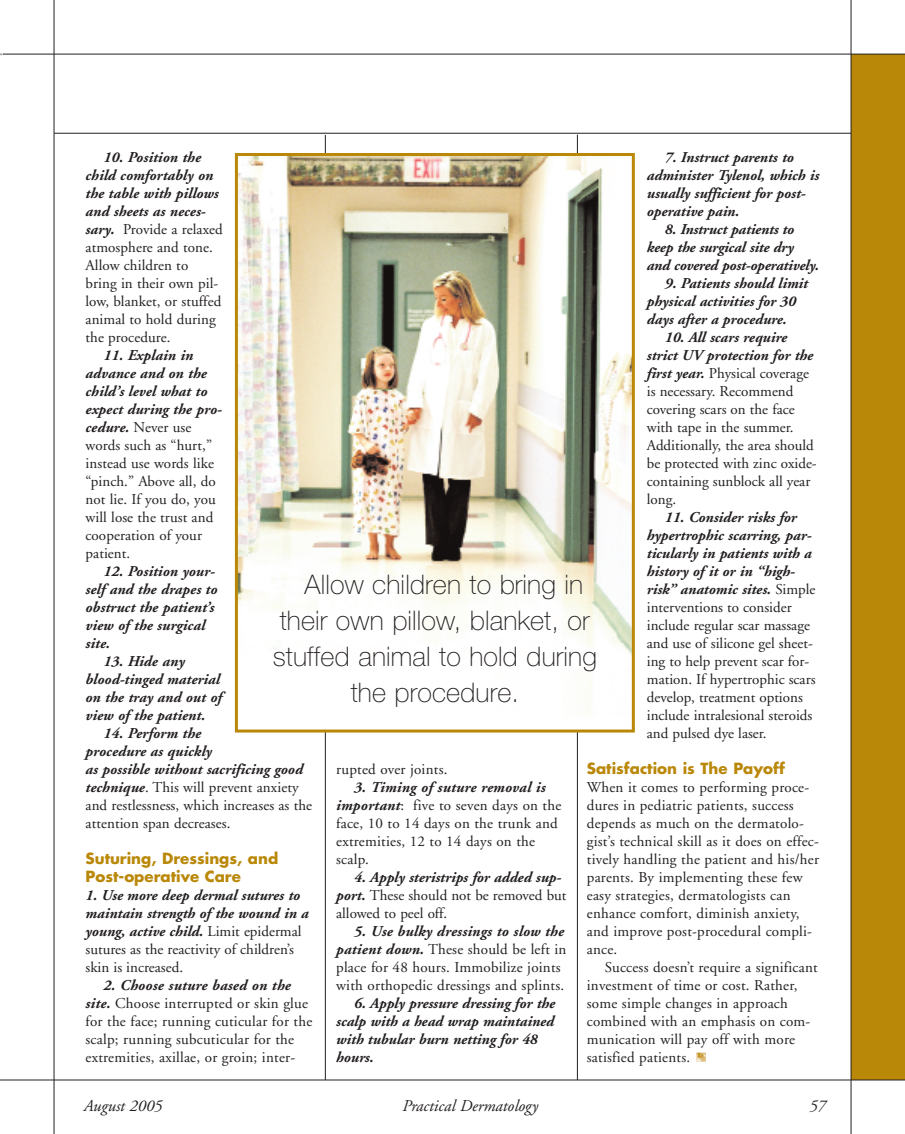
<style>
.page{position:relative;width:905px;height:1134px;background:#fff}
.page>*{position:absolute;margin:0;border:0;box-sizing:border-box;transform-origin:0 0}
.t1{font:100 27px "Helvetica Neue";letter-spacing:.005em;color:#231f20}
.t2{font:italic 16.5px "Adobe Garamond";color:#231f20}
.t3{font:15px/18px "Adobe Garamond";letter-spacing:.01em;color:#231f20}
.t4{font:italic 700 15px/18px "Adobe Garamond";color:#231f20}
.t5{font:700 15px/18px "Futura";color:#ba8808}
.s1{font-weight:700;font-style:italic}
.s2{font-weight:400;font-style:normal}
</style>
<div class="page">
<div style="left:850px;top:54px;width:54px;height:1026px;background:linear-gradient(to right,#ba8808,#ba8808)"></div>
<hr style="left:850px;top:0;width:1px;height:1134px;background:#231f20">
<svg style="left:696px;top:1052px;width:9px;height:10px"></svg>
<hr style="left:325px;top:135px;width:1px;height:945px;background:#231f20">
<hr style="left:577px;top:135px;width:1px;height:945px;background:#231f20">
<hr style="left:3px;top:54px;width:901px;height:1px;background:#231f20">
<hr style="left:0;top:1080px;width:904px;height:1px;background:#231f20">
<hr style="left:54px;top:133px;width:796px;height:1px;background:#231f20">
<hr style="left:54px;top:0;width:1px;height:1134px;background:#231f20">
<img style="left:239px;top:157px;width:391px;height:572px">
<div style="left:235px;top:153px;width:399px;height:580px;border:3px solid #ba8808"></div>
<p class="t3" style="left:86px;top:150px;width:139px;text-indent:18px"><span class="s1">10. Position the child comfortably on the table with pillows and sheets as neces&shy;sary.</span> Provide a relaxed atmosphere and tone.<br>Allow children to bring in their own pil&shy;low, blanket, or stuffed animal to hold during the procedure.</p>
<p class="t3" style="left:85px;top:348px;width:138px;text-indent:18px"><span class="s1">11. Explain in advance and on the child’s level what to expect during the pro&shy;cedure.</span> Never use words such as “hurt,” instead use words like “pinch.” Above all, do not lie. If you do, you will lose the trust and cooperation of your patient.</p>
<p class="t4" style="left:86px;top:564px;width:133px;text-indent:18px">12. Position your&shy;self and the drapes to obstruct the patient’s view of the surgical site.</p>
<p class="t4" style="left:86px;top:654px;width:138px;text-indent:18px">13. Hide any blood-tinged material on the tray and out of view of the patient.</p>
<p class="t3" style="left:85px;top:726px;width:228px;text-indent:18px"><span class="s1">14. Perform the<br>procedure as quickly<br>as possible without sacrificing good technique</span>. This will prevent anxiety and restlessness, which increases as the attention span decreases.</p>
<p class="t5" style="left:86px;top:851px;width:194px">Suturing, Dressings, and<br>Post-operative Care</p>
<p class="t4" style="left:85px;top:888px;width:225px">1. Use more deep dermal sutures to maintain strength of the wound in a young, active child. <span class="s2">Limit epidermal sutures as the reactivity of children’s skin is increased.</span></p>
<p class="t3" style="left:86px;top:978px;width:228px;text-indent:18px"><span class="s1">2. Choose suture based on the site.</span> Choose interrupted or skin glue for the face; running cuticular for the scalp; running subcuticular for the extremities, axillae, or groin; inter-</p>
<p class="t4" style="left:646px;top:150px;width:174px;text-indent:18px">7. Instruct parents to administer Tylenol, which is usually sufficient for post&shy;operative pain.</p>
<p class="t4" style="left:646px;top:222px;width:174px;text-indent:18px">8. Instruct patients to keep the surgical site dry and covered post-operatively.</p>
<p class="t4" style="left:646px;top:276px;width:163px;text-indent:18px">9. Patients should limit physical activities for 30 days after a procedure.</p>
<p class="t3" style="left:646px;top:330px;width:171px;text-indent:18px"><span class="s1">10. All scars require strict UV protection for the first year.</span> Physical coverage is necessary. Recommend covering scars on the face with tape in the summer.<br>Additionally, the area should be protected with zinc oxide&shy;containing sunblock all year long.</p>
<p class="t3" style="left:646px;top:510px;width:170px;text-indent:18px"><span class="s1">11. Consider risks for hypertrophic scarring, par&shy;ticularly in patients with a history of it or in “high&shy;risk” anatomic sites.</span> Simple interventions to consider include regular scar massage and use of silicone gel sheet&shy;ing to help prevent scar for&shy;mation. If hypertrophic scars develop, treatment options include intralesional steroids and pulsed dye laser.</p>
<p class="t5" style="left:587px;top:761px;width:199px">Satisfaction is The Payoff</p>
<p class="t3" style="left:587px;top:780px;width:234px">When it comes to performing proce&shy;dures in pediatric patients, success depends as much on the dermatolo&shy;gist’s technical skill as it does on effec&shy;tively handling the patient and his/her parents. By implementing these few easy strategies, dermatologists can enhance comfort, diminish anxiety, and improve post-procedural compli&shy;ance.</p>
<p class="t3" style="left:587px;top:960px;width:232px;text-indent:18px">Success doesn’t require a significant investment of time or cost. Rather, some simple changes in approach combined with an emphasis on com&shy;munication will pay off with more satisfied patients.</p>
<h1 class="t1" style="left:304px;top:575px;width:280px">Allow children to bring in</h1>
<h1 class="t1" style="left:280px;top:611px;width:311px">their own pillow, blanket, or</h1>
<h1 class="t1" style="left:273px;top:647px;width:325px">stuffed animal to hold during</h1>
<h1 class="t1" style="left:351px;top:683px;width:170px">the procedure.</h1>
<p class="t3" style="left:336px;top:762px;width:113px">rupted over joints.</p>
<p class="t3" style="left:336px;top:780px;width:227px;text-indent:18px"><span class="s1">3. Timing of suture removal is important</span>: five to seven days on the face, 10 to 14 days on the trunk and extremities, 12 to 14 days on the scalp.</p>
<p class="t3" style="left:336px;top:870px;width:232px;text-indent:18px"><span class="s1">4. Apply steristrips for added sup&shy;port.</span> These should not be removed but allowed to peel off.</p>
<p class="t3" style="left:336px;top:924px;width:232px;text-indent:18px"><span class="s1">5. Use bulky dressings to slow the patient down.</span> These should be left in place for 48 hours. Immobilize joints with orthopedic dressings and splints.</p>
<p class="t4" style="left:336px;top:996px;width:220px;text-indent:18px">6. Apply pressure dressing for the scalp with a head wrap maintained with tubular burn netting for 48 hours.</p>
<p class="t2" style="left:84px;top:1099px;width:80px">August 2005</p>
<p class="t2" style="left:402px;top:1099px;width:137px">Practical Dermatology</p>
<p class="t2" style="left:809px;top:1099px;width:18px">57</p>
</div>
